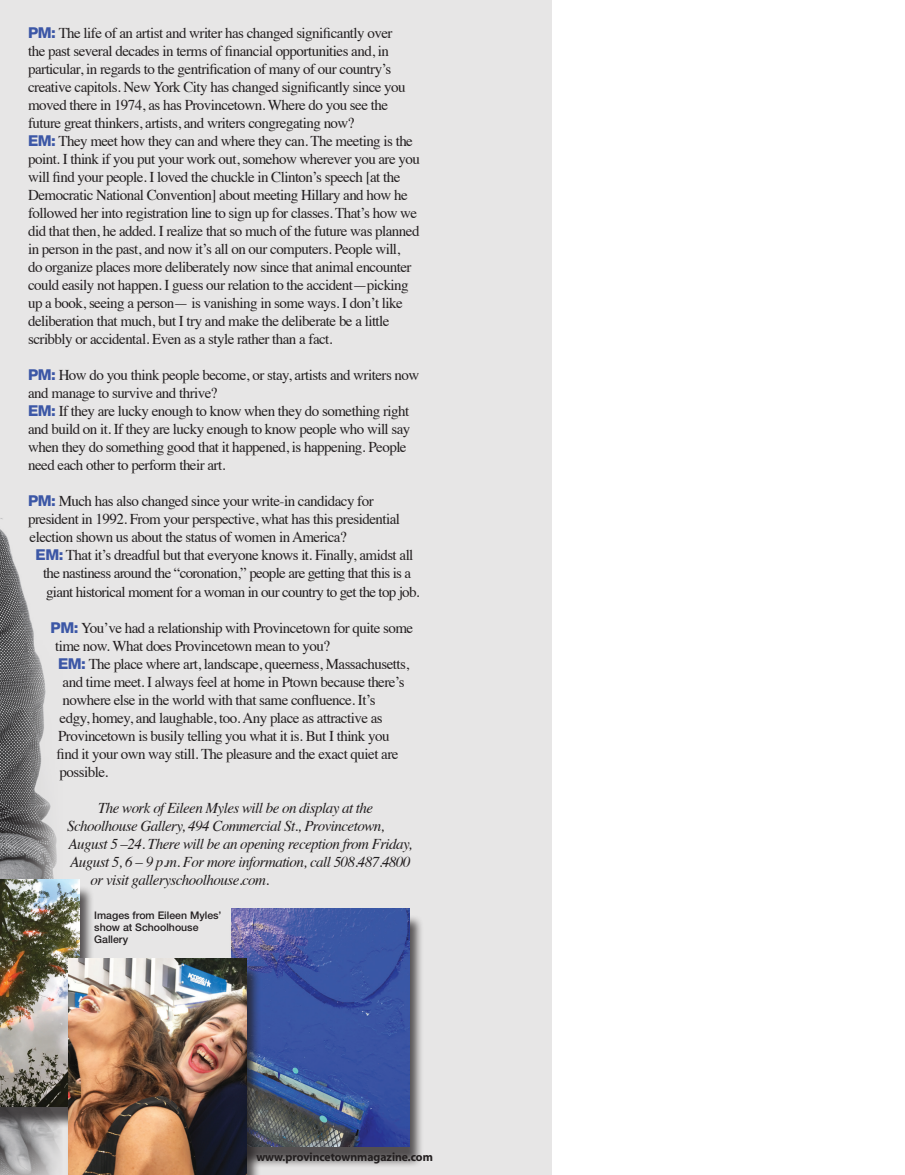
<style>
.page{position:relative;width:905px;height:1175px;background:#fff}
.page>*{position:absolute;margin:0;border:0;box-sizing:border-box;transform-origin:0 0}
.t1{font:15px/18px "Times";letter-spacing:-.035em;color:#231f20}
.t2{font:italic 15px "Times";letter-spacing:-.035em;color:#231f20}
.t3{font:12px "Myriad Headline";color:#231f20}
.t4{font:500 10.5px/12px "Helvetica Neue LT Std";color:#231f20}
.s1{font-family:"Helvetica Neue LT Std";font-weight:800;color:#3c57a6}
</style>
<div class="page">
<div style="left:0;top:0;width:551px;height:1174px;background:#e7e6e6"></div>
<img style="left:0;top:518px;width:61px;height:656px">
<div style="left:0;top:884px;width:94px;height:244px;background:#231f20;opacity:.75"></div>
<img style="left:0;top:879px;width:80px;height:228px">
<div style="left:229px;top:914px;width:195px;height:254px;background:#231f20;opacity:.75"></div>
<img style="left:231px;top:908px;width:179px;height:238px">
<div style="left:66px;top:964px;width:195px;height:210px;background:#231f20;opacity:.75"></div>
<img style="left:68px;top:959px;width:179px;height:215px">
<p class="t1" style="left:28px;top:25px;width:379px"><span class="s1">PM:</span> The life of an artist and writer has changed significantly over the past several decades in terms of financial opportunities and, in particular, in regards to the gentrification of many of our country’s creative capitols. New York City has changed significantly since you moved there in 1974, as has Provincetown. Where do you see the future great thinkers, artists, and writers congregating now?</p>
<p class="t1" style="left:28px;top:133px;width:393px"><span class="s1">EM:</span> They meet how they can and where they can. The meeting is the point. I think if you put your work out, somehow wherever you are you will find your people. I loved the chuckle in Clinton’s speech [at the Democratic National Convention] about meeting Hillary and how he followed her into registration line to sign up for classes. That’s how we did that then, he added. I realize that so much of the future was planned in person in the past, and now it’s all on our computers. People will,<br>do organize places more deliberately now since that animal encounter could easily not happen. I guess our relation to the accident—picking up a book, seeing a person— is vanishing in some ways. I don’t like deliberation that much, but I try and make the deliberate be a little scribbly or accidental. Even as a style rather than a fact.</p>
<p class="t1" style="left:28px;top:367px;width:393px"><span class="s1">PM:</span> How do you think people become, or stay, artists and writers now and manage to survive and thrive?</p>
<p class="t1" style="left:28px;top:403px;width:384px"><span class="s1">EM:</span> If they are lucky enough to know when they do something right and build on it. If they are lucky enough to know people who will say when they do something good that it happened, is happening. People need each other to perform their art.</p>
<p class="t1" style="left:28px;top:493px;width:373px"><span class="s1">PM:</span> Much has also changed since your write-in candidacy for president in 1992. From your perspective, what has this presidential election shown us about the status of women in America?</p>
<p class="t1" style="left:43px;top:547px;width:378px;text-indent:-8px"><span class="s1">EM:</span> That it’s dreadful but that everyone knows it. Finally, amidst all the nastiness around the “coronation,” people are getting that this is a giant historical moment for a woman in our country to get the top job.</p>
<p class="t1" style="left:55px;top:619px;width:359px;text-indent:-4px"><span class="s1">PM:</span> You’ve had a relationship with Provincetown for quite some time now. What does Provincetown mean to you?</p>
<p class="t1" style="left:58px;top:655px;width:353px"><span class="s1">EM:</span> The place where art, landscape, queerness, Massachusetts,</p>
<p class="t1" style="left:63px;top:673px;width:343px">and time meet. I always feel at home in Ptown because there’s</p>
<p class="t1" style="left:63px;top:691px;width:314px">nowhere else in the world with that same confluence. It’s</p>
<p class="t1" style="left:60px;top:709px;width:324px">edgy, homey, and laughable, too. Any place as attractive as</p>
<p class="t1" style="left:58px;top:727px;width:333px">Provincetown is busily telling you what it is. But I think you</p>
<p class="t1" style="left:57px;top:745px;width:343px">find it your own way still. The pleasure and the exact quiet are</p>
<p class="t1" style="left:60px;top:763px;width:50px">possible.</p>
<p class="t2" style="left:98px;top:798px;width:277px">The work of Eileen Myles will be on display at the</p>
<p class="t2" style="left:67px;top:816px;width:319px">Schoolhouse Gallery, 494 Commercial St., Provincetown,</p>
<p class="t2" style="left:69px;top:834px;width:345px">August 5 –24. There will be an opening reception from Friday,</p>
<p class="t2" style="left:70px;top:852px;width:342px">August 5, 6 – 9 p.m. For more information, call 508.487.4800</p>
<p class="t2" style="left:90px;top:870px;width:180px">or visit galleryschoolhouse.com.</p>
<p class="t4" style="left:94px;top:908px;width:129px">Images from Eileen Myles’ show at Schoolhouse<br>Gallery</p>
<p class="t3" style="left:256px;top:1150px;width:178px">www.provincetownmagazine.com</p>
</div>
